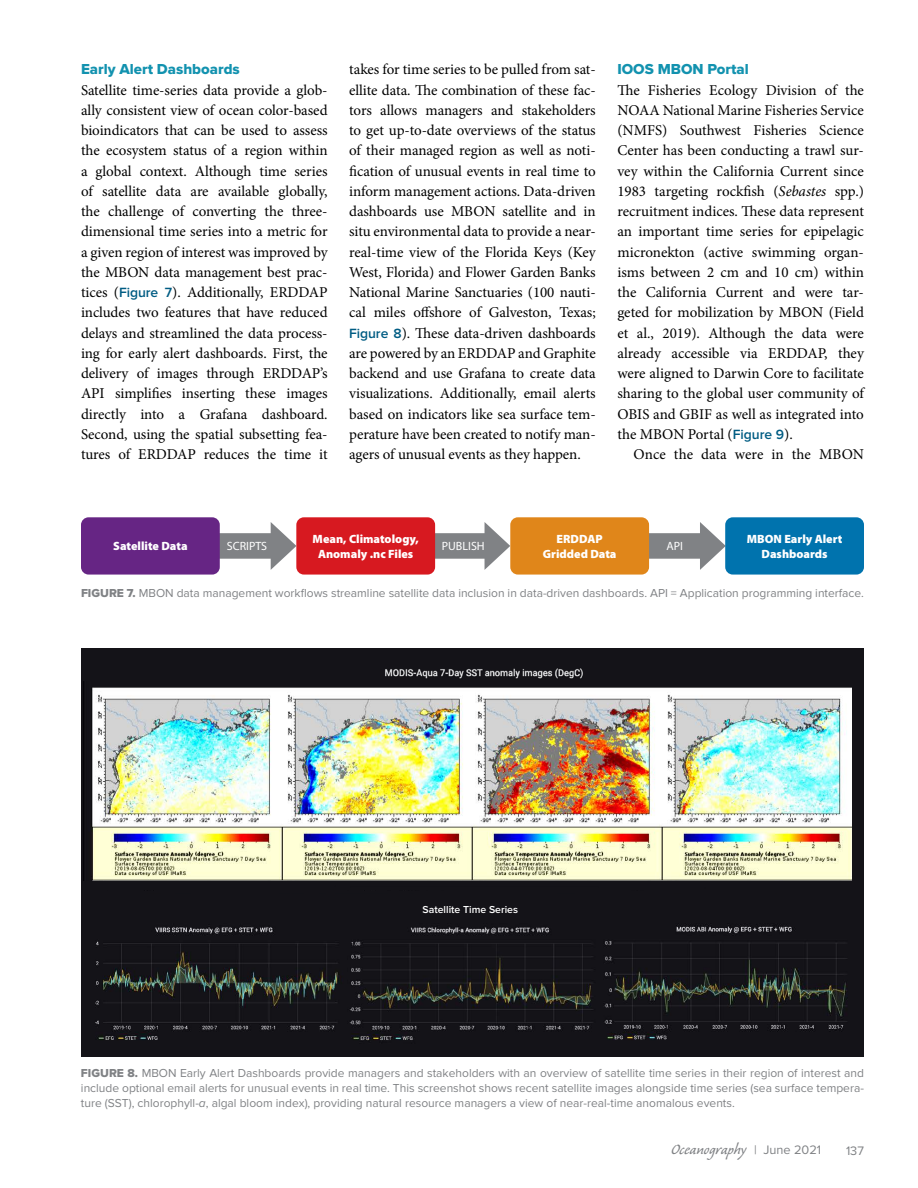
<style>
.page{position:relative;width:918px;height:1188px;background:#fff}
.page>*{position:absolute;margin:0;border:0;box-sizing:border-box;transform-origin:0 0}
.t1{font:18.75px "Caliban Std";color:#808285}
.t2{font:15px/20.2px "Minion Pro";letter-spacing:-.005em;color:#000;text-align:justify}
.t3{font:15px "Proxima Nova Extrabld";color:#1292af}
.t4{font:12.75px "Proxima Nova";color:#808285}
.t5{font:12px/15px "Proxima Nova";color:#808285;text-align:justify}
.t6{font:900 12px/14.2px "Myriad Pro";color:#fff;text-align:center}
.t7{font:12px "Myriad Pro";color:#fff}
.t8{font:600 10.5px "Proxima Nova";color:#fff}
.s1{font-family:"Proxima Nova";font-weight:600;font-size:13.8px;color:#005c83}
.s2{font-style:italic}
.s3{font-family:"Proxima Nova Extrabld"}
.s4{font-family:"Proxima Nova";font-size:12.75px}
</style>
<div class="page">
<img style="left:81px;top:893px;width:783px;height:164px">
<div style="left:81px;top:648px;width:783px;height:245px;background:#141318"></div>
<div style="left:81px;top:657px;width:783px;height:27px;background:#141318"></div>
<div style="left:193px;top:533px;width:88px;height:26px;background:#808285"></div>
<svg style="left:271px;top:522px;width:25px;height:48px"></svg>
<div style="left:407px;top:533px;width:88px;height:26px;background:#808285"></div>
<svg style="left:485px;top:522px;width:25px;height:48px"></svg>
<div style="left:622px;top:533px;width:88px;height:26px;background:#808285"></div>
<svg style="left:700px;top:522px;width:25px;height:48px"></svg>
<div style="left:81px;top:517px;width:139px;height:58px;background:#662584;border-radius:8px"></div>
<div style="left:296px;top:517px;width:139px;height:58px;background:#d71920;border-radius:8px"></div>
<div style="left:510px;top:517px;width:139px;height:58px;background:#e0861a;border-radius:8px"></div>
<div style="left:725px;top:517px;width:139px;height:58px;background:#0073ae;border-radius:8px"></div>
<div style="left:81px;top:816px;width:783px;height:74px;background:#141318"></div>
<img style="left:81px;top:681px;width:771px;height:200px">
<p class="t3" style="left:81px;top:58px;width:160px">Early Alert Dashboards</p>
<p class="t2" style="left:81px;top:80px;width:248px">Satellite time-series data provide a glob&shy;ally consistent view of ocean color-based bioindicators that can be used to assess the ecosystem status of a region within a global context. Although time series of satellite data are available globally, the challenge of converting the three&shy;dimensional time series into a metric for a given region of interest was improved by the MBON data management best prac&shy;tices (<span class="s1">Figure 7</span>). Additionally, ERDDAP includes two features that have reduced delays and streamlined the data process&shy;ing for early alert dashboards. First, the delivery of images through ERDDAP’s API simplifies inserting these images directly into a Grafana dashboard.<br>Second, using the spatial subsetting fea&shy;tures of ERDDAP reduces the time it</p>
<p class="t2" style="left:349px;top:59px;width:248px">takes for time series to be pulled from sat&shy;ellite data. The combination of these fac&shy;tors allows managers and stakeholders to get up-to-date overviews of the status of their managed region as well as noti&shy;fication of unusual events in real time to inform management actions. Data-driven dashboards use MBON satellite and in situ environmental data to provide a near&shy;real-time view of the Florida Keys (Key West, Florida) and Flower Garden Banks National Marine Sanctuaries (100 nauti&shy;cal miles offshore of Galveston, Texas; <span class="s1">Figure 8</span>). These data-driven dashboards are powered by an ERDDAP and Graphite backend and use Grafana to create data visualizations. Additionally, email alerts based on indicators like sea surface tem&shy;perature have been created to notify man&shy;agers of unusual events as they happen.</p>
<p class="t3" style="left:617px;top:58px;width:133px">IOOS MBON Portal</p>
<p class="t2" style="left:617px;top:80px;width:248px">The Fisheries Ecology Division of the NOAA National Marine Fisheries Service (NMFS) Southwest Fisheries Science Center has been conducting a trawl sur&shy;vey within the California Current since 1983 targeting rockfish (<span class="s2">Sebastes</span> spp.) recruitment indices. These data represent an important time series for epipelagic micronekton (active swimming organ&shy;isms between 2 cm and 10 cm) within the California Current and were tar&shy;geted for mobilization by MBON (Field et al., 2019). Although the data were already accessible via ERDDAP, they were aligned to Darwin Core to facilitate sharing to the global user community of OBIS and GBIF as well as integrated into the MBON Portal (<span class="s1">Figure 9</span>).</p>
<p class="t2" style="left:634px;top:444px;width:232px">Once the data were in the MBON</p>
<p class="t6" style="left:113px;top:539px;width:76px">Satellite Data</p>
<p class="t6" style="left:313px;top:532px;width:108px">Mean, Climatology,<br>Anomaly .nc Files</p>
<p class="t6" style="left:543px;top:532px;width:75px">ERDDAP<br>Gridded Data</p>
<p class="t6" style="left:747px;top:532px;width:97px">MBON Early Alert<br>Dashboards</p>
<p class="t7" style="left:227px;top:539px;width:42px">SCRIPTS</p>
<p class="t7" style="left:442px;top:539px;width:44px">PUBLISH</p>
<p class="t7" style="left:666px;top:539px;width:18px">API</p>
<p class="t5" style="left:81px;top:586px;width:784px"><span class="s3">FIGURE 7.</span> MBON data management workflows streamline satellite data inclusion in data-driven dashboards. API = Application programming interface.</p>
<p class="t8" style="left:423px;top:903px;width:97px">Satellite Time Series</p>
<p class="t5" style="left:81px;top:1066px;width:784px"><span class="s3">FIGURE 8.</span> MBON Early Alert Dashboards provide managers and stakeholders with an overview of satellite time series in their region of interest and include optional email alerts for unusual events in real time. This screenshot shows recent satellite images alongside time series (sea surface tempera&shy;ture (SST), chlorophyll-<span class="s2">a</span>, algal bloom index), providing natural resource managers a view of near-real-time anomalous events.</p>
<p class="t1" style="left:671px;top:1140px;width:152px">Oceanography <span class="s4">| June 2021</span></p>
<p class="t4" style="left:846px;top:1143px;width:19px">137</p>
</div>
